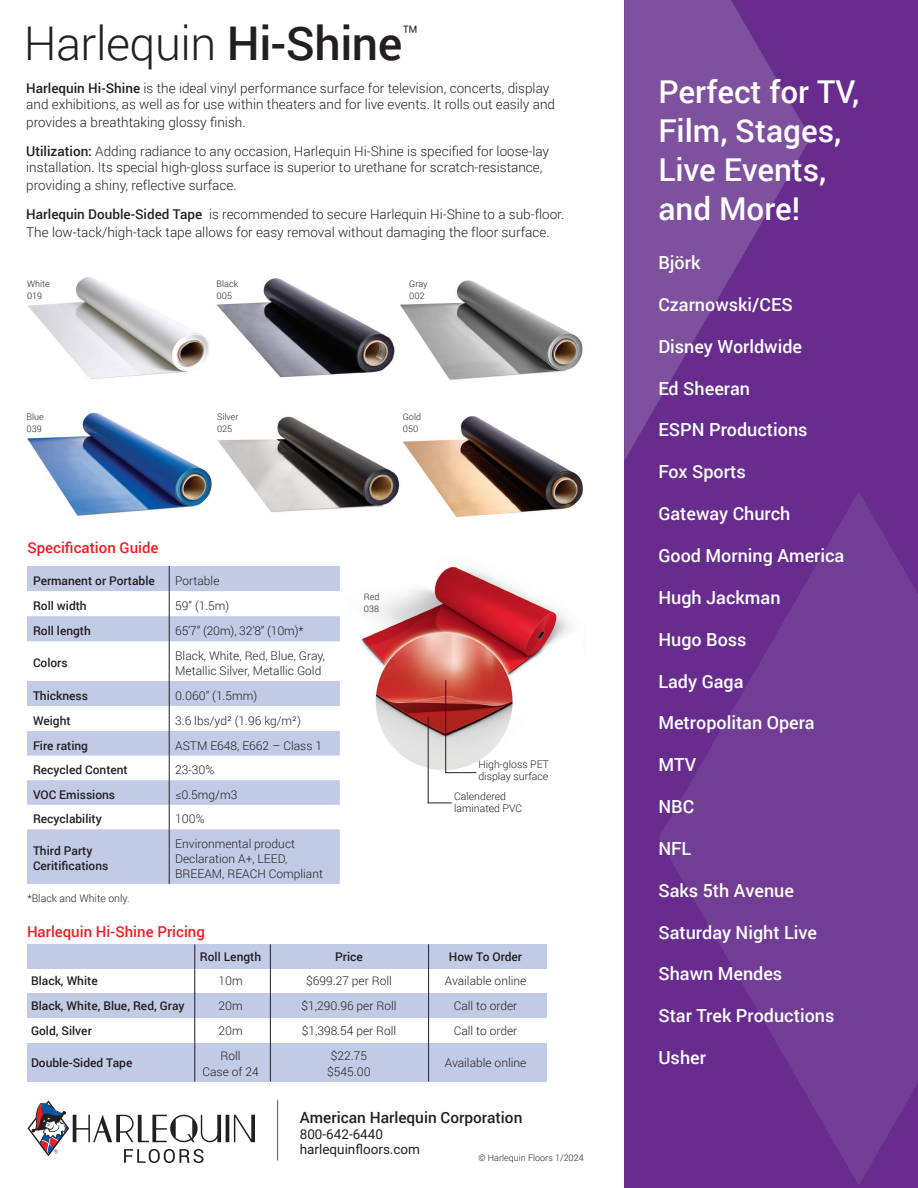
<style>
.page{position:relative;width:918px;height:1188px;background:#fff}
.page>*{position:absolute;margin:0;border:0;box-sizing:border-box;transform-origin:0 0}
.t1{font:300 46.5px "Roboto";letter-spacing:-.01em;color:#231f20}
.t2{font:500 31.5px/39px "Roboto";color:#fff}
.t3{font:500 18px "Roboto";color:#fff}
.t4{font:500 15.45px "Roboto";color:#231f20}
.t5{font:500 15px "Roboto";color:#ee1d23}
.t6{font:300 13.5px/18px "Roboto";color:#231f20}
.t7{font:13.5px/15.5px "Roboto";color:#231f20}
.t8{font:300 12px/15px "Roboto";color:#231f20}
.t9{font:500 12px/15px "Roboto";color:#231f20}
.t10{font:300 10.5px/12px "Roboto";color:#231f20}
.t11{font:300 9px/12px "Roboto";color:#231f20}
.s1{font-weight:500}
</style>
<div class="page">
<img style="left:361px;top:567px;width:209px;height:201px">
<svg style="left:427px;top:679px;width:50px;height:125px"></svg>
<svg style="left:27px;top:566px;width:313px;height:318px;fill:#c2cbe6"></svg>
<svg style="left:169px;top:566px;width:1px;height:75px"></svg>
<hr style="left:169px;top:641px;width:1px;height:40px;background:#231f20">
<svg style="left:169px;top:681px;width:171px;height:203px"></svg>
<hr style="left:169px;top:829px;width:1px;height:55px;background:#231f20">
<div style="left:624px;top:0;width:294px;height:1188px;background:#672c8e"></div>
<svg style="left:624px;top:0;width:187px;height:460px;fill:#7e519e"></svg>
<svg style="left:659px;top:492px;width:259px;height:693px;fill:#723e95"></svg>
<img style="left:28px;top:277px;width:181px;height:102px">
<img style="left:216px;top:278px;width:179px;height:100px">
<img style="left:400px;top:280px;width:183px;height:100px">
<img style="left:27px;top:412px;width:185px;height:104px">
<img style="left:402px;top:416px;width:181px;height:101px">
<img style="left:218px;top:416px;width:182px;height:97px">
<div style="left:27px;top:944px;width:519px;height:25px;background:#c2cbe6"></div>
<div style="left:27px;top:993px;width:519px;height:25px;background:#c2cbe6"></div>
<div style="left:27px;top:1043px;width:519px;height:38px;background:#c2cbe6"></div>
<hr style="left:194px;top:944px;width:1px;height:137px;background:#231f20">
<hr style="left:270px;top:944px;width:1px;height:137px;background:#231f20">
<hr style="left:428px;top:944px;width:1px;height:137px;background:#231f20">
<hr style="left:277px;top:1100px;width:1px;height:61px;background:#57585a">
<svg style="left:27px;top:1100px;width:228px;height:63px"></svg>
<h1 class="t1" style="left:24px;top:12px;width:396px">Harlequin <span class="s1">Hi-Shine</span><sup>™</sup></h1>
<p class="t6" style="left:26px;top:79px;width:530px;line-height:16.5px"><span class="s1">Harlequin Hi-Shine</span> is the ideal vinyl performance surface for television, concerts, display and exhibitions, as well as for use within theaters and for live events. It rolls out easily and</p>
<p class="t6" style="left:26px;top:107px;width:524px;line-height:28.8px">provides a breathtaking glossy finish.<br><span class="s1">Utilization:</span> Adding radiance to any occasion, Harlequin Hi-Shine is specified for loose-lay</p>
<p class="t6" style="left:26px;top:158px;width:518px">installation. Its special high-gloss surface is superior to urethane for scratch-resistance, providing a shiny, reflective surface.</p>
<p class="t6" style="left:26px;top:205px;width:539px"><span class="s1">Harlequin Double-Sided Tape</span> is recommended to secure Harlequin Hi-Shine to a sub-floor.<br>The low-tack/high-tack tape allows for easy removal without damaging the floor surface.</p>
<p class="t11" style="left:27px;top:277px;width:24px">White<br>019</p>
<p class="t11" style="left:217px;top:277px;width:23px">Black<br>005</p>
<p class="t11" style="left:409px;top:277px;width:20px">Gray<br>002</p>
<p class="t11" style="left:27px;top:411px;width:19px">Blue<br>039</p>
<p class="t11" style="left:217px;top:411px;width:23px">Silver<br>025</p>
<p class="t11" style="left:403px;top:411px;width:20px">Gold<br>050</p>
<p class="t5" style="left:27px;top:537px;width:133px">Specification Guide</p>
<p class="t9" style="left:33px;top:573px;width:123px">Permanent or Portable</p>
<p class="t8" style="left:175px;top:573px;width:46px">Portable</p>
<p class="t9" style="left:33px;top:598px;width:55px">Roll width</p>
<p class="t8" style="left:175px;top:598px;width:56px">59” (1.5m)</p>
<p class="t9" style="left:33px;top:623px;width:59px">Roll length</p>
<p class="t8" style="left:175px;top:623px;width:130px">65’7” (20m), 32’8” (10m)*</p>
<p class="t9" style="left:33px;top:655px;width:36px">Colors</p>
<p class="t8" style="left:175px;top:648px;width:151px">Black, White, Red, Blue, Gray,<br>Metallic Silver, Metallic Gold</p>
<p class="t9" style="left:33px;top:687px;width:57px">Thickness</p>
<p class="t8" style="left:175px;top:688px;width:84px">0.060” (1.5mm)</p>
<p class="t9" style="left:33px;top:713px;width:39px">Weight</p>
<p class="t8" style="left:175px;top:713px;width:127px">3.6 lbs/yd² (1.96 kg/m²)</p>
<p class="t9" style="left:33px;top:737px;width:57px">Fire rating</p>
<p class="t8" style="left:175px;top:737px;width:148px">ASTM E648, E662 – Class 1</p>
<p class="t9" style="left:33px;top:762px;width:96px">Recycled Content</p>
<p class="t8" style="left:175px;top:762px;width:41px">23-30%</p>
<p class="t9" style="left:33px;top:787px;width:84px">VOC Emissions</p>
<p class="t8" style="left:175px;top:787px;width:64px">≤0.5mg/m3</p>
<p class="t9" style="left:33px;top:811px;width:70px">Recyclability</p>
<p class="t8" style="left:175px;top:811px;width:31px">100%</p>
<p class="t9" style="left:33px;top:843px;width:77px">Third Party<br>Ceritifications</p>
<p class="t8" style="left:175px;top:836px;width:149px">Environmental product<br>Declaration A+, LEED,<br>BREEAM, REACH Compliant</p>
<p class="t10" style="left:27px;top:892px;width:104px">*Black and White only.</p>
<p class="t5" style="left:27px;top:921px;width:179px">Harlequin Hi-Shine Pricing</p>
<p class="t11" style="left:364px;top:591px;width:17px">Red<br>038</p>
<p class="t10" style="left:478px;top:758px;width:72px">High-gloss PET display surface</p>
<p class="t10" style="left:454px;top:790px;width:70px">Calendered laminated PVC</p>
<p class="t9" style="left:200px;top:948px;width:63px">Roll Length</p>
<p class="t9" style="left:335px;top:948px;width:29px">Price</p>
<p class="t9" style="left:449px;top:948px;width:75px">How To Order</p>
<p class="t9" style="left:31px;top:973px;width:68px">Black, White</p>
<p class="t8" style="left:218px;top:973px;width:26px">10m</p>
<p class="t8" style="left:306px;top:973px;width:87px">$699.27 per Roll</p>
<p class="t8" style="left:445px;top:973px;width:83px">Available online</p>
<p class="t9" style="left:31px;top:998px;width:155px">Black, White, Blue, Red, Gray</p>
<p class="t8" style="left:218px;top:998px;width:26px">20m</p>
<p class="t8" style="left:302px;top:998px;width:96px">$1,290.96 per Roll</p>
<p class="t8" style="left:454px;top:998px;width:65px">Call to order</p>
<p class="t9" style="left:31px;top:1023px;width:62px">Gold, Silver</p>
<p class="t8" style="left:218px;top:1023px;width:26px">20m</p>
<p class="t8" style="left:302px;top:1023px;width:96px">$1,398.54 per Roll</p>
<p class="t8" style="left:454px;top:1023px;width:65px">Call to order</p>
<p class="t9" style="left:31px;top:1055px;width:103px">Double-Sided Tape</p>
<p class="t8" style="left:221px;top:1047px;width:22px">Roll</p>
<p class="t8" style="left:331px;top:1047px;width:38px">$22.75</p>
<p class="t8" style="left:445px;top:1055px;width:83px">Available online</p>
<p class="t8" style="left:202px;top:1064px;width:58px">Case of 24</p>
<p class="t8" style="left:327px;top:1064px;width:45px">$545.00</p>
<p class="t4" style="left:300px;top:1107px;width:224px">American Harlequin Corporation</p>
<p class="t7" style="left:300px;top:1126px;width:122px">800-642-6440 harlequinfloors.com</p>
<p class="t11" style="left:478px;top:1152px;width:107px">© Harlequin Floors 1/2024</p>
<h2 class="t2" style="left:658px;top:72px;width:203px">Perfect for TV,<br>Film, Stages,<br>Live Events, and More!</h2>
<h3 class="t3" style="left:658px;top:250px;width:44px">Björk</h3>
<h3 class="t3" style="left:658px;top:292px;width:136px">Czarnowski/CES</h3>
<h3 class="t3" style="left:658px;top:334px;width:145px">Disney Worldwide</h3>
<h3 class="t3" style="left:658px;top:376px;width:93px">Ed Sheeran</h3>
<h3 class="t3" style="left:658px;top:417px;width:151px">ESPN Productions</h3>
<h3 class="t3" style="left:658px;top:459px;width:89px">Fox Sports</h3>
<h3 class="t3" style="left:658px;top:501px;width:134px">Gateway Church</h3>
<h3 class="t3" style="left:658px;top:543px;width:188px">Good Morning America</h3>
<h3 class="t3" style="left:658px;top:585px;width:124px">Hugh Jackman</h3>
<h3 class="t3" style="left:658px;top:627px;width:90px">Hugo Boss</h3>
<h3 class="t3" style="left:658px;top:668px;width:87px">Lady Gaga</h3>
<h3 class="t3" style="left:658px;top:710px;width:158px">Metropolitan Opera</h3>
<h3 class="t3" style="left:658px;top:752px;width:39px">MTV</h3>
<h3 class="t3" style="left:658px;top:794px;width:37px">NBC</h3>
<h3 class="t3" style="left:658px;top:836px;width:34px">NFL</h3>
<h3 class="t3" style="left:658px;top:878px;width:137px">Saks 5th Avenue</h3>
<h3 class="t3" style="left:658px;top:920px;width:160px">Saturday Night Live</h3>
<h3 class="t3" style="left:658px;top:961px;width:125px">Shawn Mendes</h3>
<h3 class="t3" style="left:658px;top:1003px;width:178px">Star Trek Productions</h3>
<h3 class="t3" style="left:658px;top:1045px;width:49px">Usher</h3>
</div>
